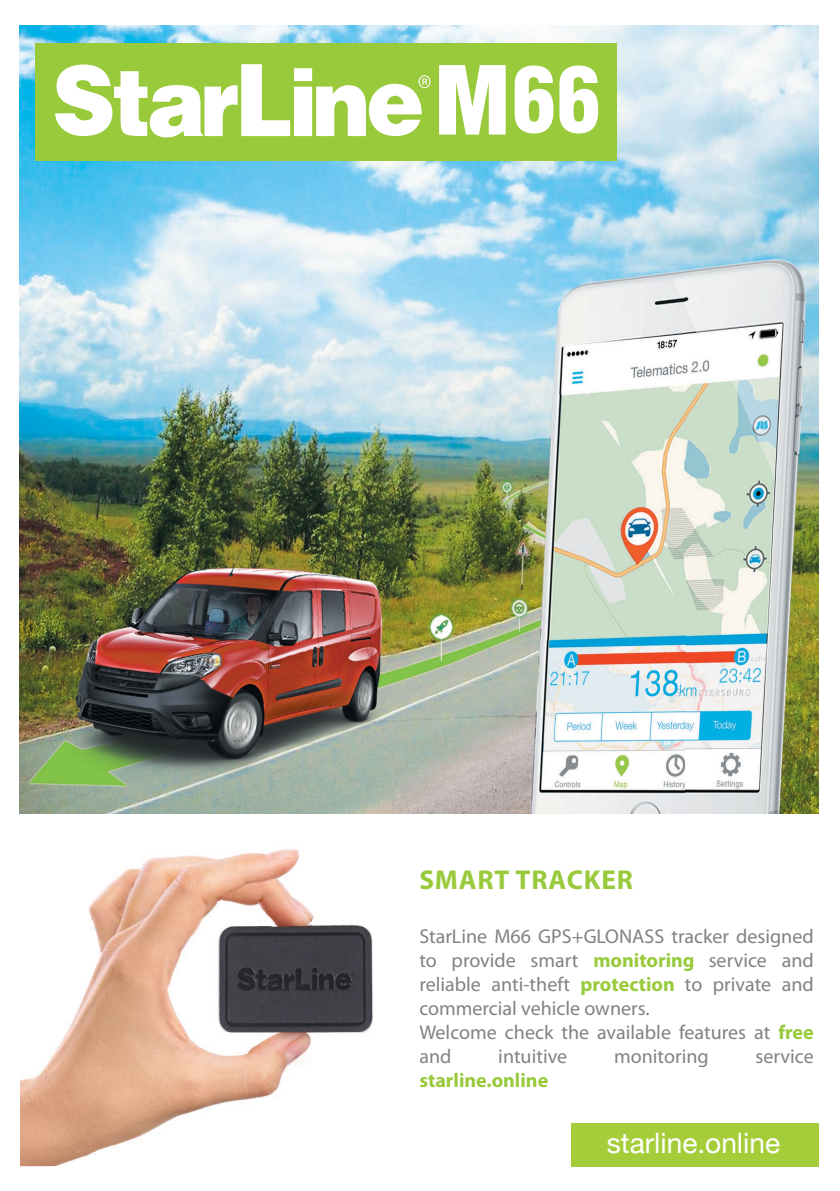
<style>
.page{position:relative;width:840px;height:1191px;background:#fff}
.page>*{position:absolute;margin:0;border:0;box-sizing:border-box;transform-origin:0 0}
.t1{font:28px "Helvetica Neue";color:#fff}
.t2{font:700 27.2px "Myriad Pro";letter-spacing:.03em;color:#99ca3b}
.t3{font:20px/24px "Myriad Pro";color:#808285}
.t4{font:700 20px "Myriad Pro";color:#99ca3b}
.s1{font-weight:700;color:#99ca3b}
</style>
<div class="page">
<div style="left:571px;top:1122px;width:247px;height:44px;background:#a5cd3a"></div>
<img style="left:20px;top:26px;width:798px;height:787px">
<div style="left:35px;top:43px;width:581px;height:117px;background:#99ca3b"></div>
<svg style="left:55px;top:64px;width:375px;height:73px"></svg>
<svg style="left:514px;top:65px;width:39px;height:68px"></svg>
<svg style="left:559px;top:65px;width:39px;height:68px"></svg>
<svg style="left:439px;top:65px;width:66px;height:70px"></svg>
<img style="left:20px;top:849px;width:353px;height:317px">
<h2 class="t2" style="left:419px;top:862px;width:215px">SMART TRACKER</h2>
<p class="t3" style="left:419px;top:924px;width:395px">StarLine M66 GPS+GLONASS tracker designed to provide smart <span class="s1">monitoring</span> service and reliable anti-theft <span class="s1">protection</span> to private and commercial vehicle owners.<br>Welcome check the available features at <span class="s1">free </span>and</p>
<p class="t3" style="left:498px;top:1044px;width:70px">intuitive</p>
<p class="t3" style="left:613px;top:1044px;width:96px">monitoring</p>
<p class="t3" style="left:755px;top:1044px;width:60px">service</p>
<p class="t4" style="left:419px;top:1067px;width:130px">starline.online</p>
<h1 class="t1" style="left:606px;top:1123px;width:175px">starline.online</h1>
</div>
